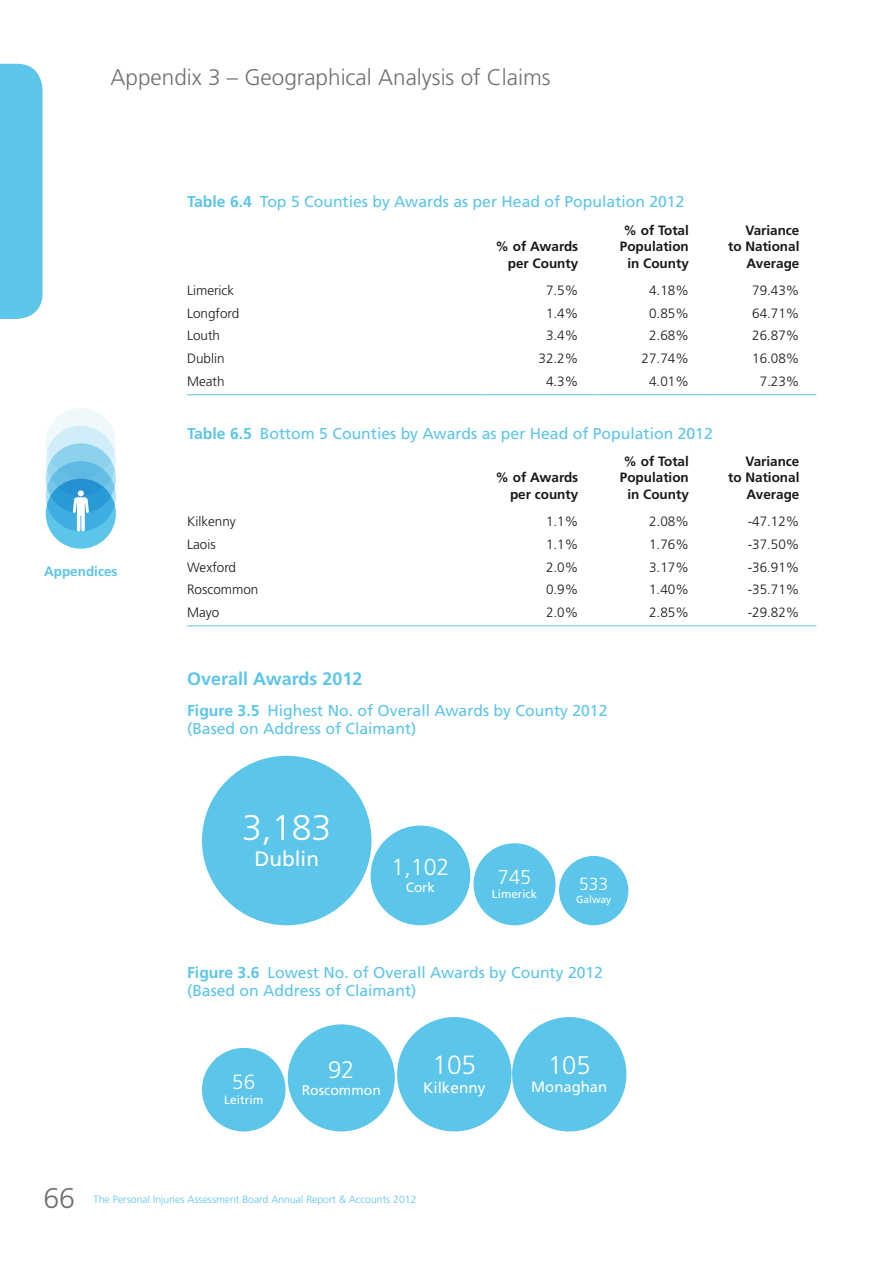
<style>
.page{position:relative;width:893px;height:1263px;background:#fff}
.page>*{position:absolute;margin:0;border:0;box-sizing:border-box;transform-origin:0 0}
.t1{font:300 35.7px "Frutiger LT Std";color:#fff}
.t2{font:300 28.5px "Frutiger LT Std";color:#707173}
.t3{font:300 26.25px "Frutiger LT Std";color:#fff}
.t4{font:300 25.5px "Frutiger LT Std";color:#fff}
.t5{font:300 24px "Frutiger LT Std";color:#fff}
.t6{font:300 23.1px "Frutiger LT Std";color:#fff}
.Head_IB{font:300 22.5px "Frutiger LT Std";color:#707173}
.t7{font:20.85px "Frutiger LT Std";color:#fff}
.t8{font:300 20.55px "Frutiger LT Std";color:#fff}
.t9{font:300 19.95px "Frutiger LT Std";color:#fff}
.Head_II_7-7{font:700 18px "Frutiger LT Std";color:#5cc5ea}
.t10{font:300 17.55px "Frutiger LT Std";color:#fff}
.Head_III{font:15.75px/18px "Frutiger LT Std";color:#5cc5ea}
.t11{font:15.3px "Frutiger LT Std";color:#fff}
.t12{font:14.85px "Frutiger LT Std";color:#fff}
.t13{font:13.95px "Frutiger LT Std";color:#fff}
.Table_Body__1{font:300 13.5px "Frutiger LT Std";color:#1a181b}
.Table_Body__1-2{font:700 13.5px "Frutiger LT Std";color:#1a181b}
.t14{font:700 13.5px "Frutiger LT Std";color:#5cc5ea}
.t15{font:13.5px "Frutiger LT Std";color:#fff}
.t16{font:12px "Frutiger LT Std";color:#fff}
.t17{font:11.55px "Frutiger LT Std";color:#fff}
.t18{font:300 10.5px "Frutiger LT Std";color:#5cc5ea}
.t19{font:10.2px "Frutiger LT Std";color:#fff}
.s1{font-weight:700}
</style>
<div class="page">
<div style="left:46px;top:479px;width:70px;height:70px;background:#5cc5ea;border-radius:50%"></div>
<svg style="left:46px;top:461px;width:70px;height:70px"></svg>
<svg style="left:46px;top:443px;width:70px;height:70px"></svg>
<svg style="left:46px;top:426px;width:70px;height:70px"></svg>
<svg style="left:46px;top:408px;width:70px;height:70px"></svg>
<svg style="left:73px;top:490px;width:16px;height:41px"></svg>
<div style="left:0;top:64px;width:43px;height:255px;background:#5cc5ea"></div>
<hr style="left:187px;top:394px;width:298px;height:1px;background:#5cc5ea">
<hr style="left:485px;top:394px;width:110px;height:1px;background:#5cc5ea">
<hr style="left:595px;top:394px;width:111px;height:1px;background:#5cc5ea">
<hr style="left:706px;top:394px;width:110px;height:1px;background:#5cc5ea">
<hr style="left:187px;top:626px;width:298px;height:1px;background:#5cc5ea">
<hr style="left:485px;top:626px;width:110px;height:1px;background:#5cc5ea">
<hr style="left:595px;top:626px;width:111px;height:1px;background:#5cc5ea">
<hr style="left:706px;top:626px;width:110px;height:1px;background:#5cc5ea">
<div style="left:559px;top:856px;width:69px;height:69px;background:#5cc5ea;border-radius:35px"></div>
<div style="left:474px;top:843px;width:82px;height:82px;background:#5cc5ea;border-radius:41px"></div>
<div style="left:371px;top:825px;width:99px;height:100px;background:#5cc5ea;border-radius:50px"></div>
<div style="left:202px;top:756px;width:169px;height:169px;background:#5cc5ea;border-radius:85px"></div>
<div style="left:397px;top:1017px;width:114px;height:114px;background:#5cc5ea;border-radius:57px"></div>
<div style="left:288px;top:1024px;width:107px;height:107px;background:#5cc5ea;border-radius:54px"></div>
<div style="left:512px;top:1017px;width:114px;height:114px;background:#5cc5ea;border-radius:57px"></div>
<div style="left:202px;top:1048px;width:84px;height:83px;background:#5cc5ea;border-radius:42px"></div>
<p class="Head_IB" style="left:111px;top:64px;width:442px">Appendix 3 – Geographical Analysis of Claims</p>
<p class="Head_III" style="left:187px;top:193px;width:499px"><span class="s1">Table 6.4</span> Top 5 Counties by Awards as per Head of Population 2012</p>
<p class="Table_Body__1-2" style="left:495px;top:238px;width:84px">% of Awards</p>
<p class="Table_Body__1-2" style="left:508px;top:255px;width:72px">per County</p>
<p class="Table_Body__1-2" style="left:624px;top:222px;width:67px">% of Total</p>
<p class="Table_Body__1-2" style="left:620px;top:238px;width:71px">Population</p>
<p class="Table_Body__1-2" style="left:627px;top:255px;width:63px">in County</p>
<p class="Table_Body__1-2" style="left:745px;top:222px;width:56px">Variance</p>
<p class="Table_Body__1-2" style="left:728px;top:238px;width:73px">to National</p>
<p class="Table_Body__1-2" style="left:747px;top:255px;width:54px">Average</p>
<p class="Table_Body__1" style="left:187px;top:282px;width:49px">Limerick</p>
<p class="Table_Body__1" style="left:546px;top:282px;width:34px">7.5%</p>
<p class="Table_Body__1" style="left:649px;top:282px;width:41px">4.18%</p>
<p class="Table_Body__1" style="left:752px;top:282px;width:49px">79.43%</p>
<p class="Table_Body__1" style="left:187px;top:305px;width:54px">Longford</p>
<p class="Table_Body__1" style="left:546px;top:305px;width:34px">1.4%</p>
<p class="Table_Body__1" style="left:649px;top:305px;width:41px">0.85%</p>
<p class="Table_Body__1" style="left:752px;top:305px;width:49px">64.71%</p>
<p class="Table_Body__1" style="left:187px;top:328px;width:35px">Louth</p>
<p class="Table_Body__1" style="left:546px;top:328px;width:34px">3.4%</p>
<p class="Table_Body__1" style="left:649px;top:328px;width:41px">2.68%</p>
<p class="Table_Body__1" style="left:752px;top:328px;width:49px">26.87%</p>
<p class="Table_Body__1" style="left:187px;top:351px;width:39px">Dublin</p>
<p class="Table_Body__1" style="left:538px;top:351px;width:41px">32.2%</p>
<p class="Table_Body__1" style="left:642px;top:351px;width:49px">27.74%</p>
<p class="Table_Body__1" style="left:752px;top:351px;width:49px">16.08%</p>
<p class="Table_Body__1" style="left:187px;top:374px;width:39px">Meath</p>
<p class="Table_Body__1" style="left:546px;top:374px;width:34px">4.3%</p>
<p class="Table_Body__1" style="left:649px;top:374px;width:41px">4.01%</p>
<p class="Table_Body__1" style="left:760px;top:374px;width:41px">7.23%</p>
<p class="t14" style="left:44px;top:563px;width:75px">Appendices</p>
<p class="Head_III" style="left:187px;top:424px;width:527px"><span class="s1">Table 6.5</span> Bottom 5 Counties by Awards as per Head of Population 2012</p>
<p class="Table_Body__1-2" style="left:495px;top:470px;width:84px">% of Awards</p>
<p class="Table_Body__1-2" style="left:510px;top:486px;width:70px">per county</p>
<p class="Table_Body__1-2" style="left:624px;top:453px;width:67px">% of Total</p>
<p class="Table_Body__1-2" style="left:620px;top:470px;width:71px">Population</p>
<p class="Table_Body__1-2" style="left:627px;top:486px;width:63px">in County</p>
<p class="Table_Body__1-2" style="left:745px;top:453px;width:56px">Variance</p>
<p class="Table_Body__1-2" style="left:728px;top:470px;width:73px">to National</p>
<p class="Table_Body__1-2" style="left:747px;top:486px;width:54px">Average</p>
<p class="Table_Body__1" style="left:187px;top:513px;width:50px">Kilkenny</p>
<p class="Table_Body__1" style="left:546px;top:513px;width:34px">1.1%</p>
<p class="Table_Body__1" style="left:649px;top:513px;width:41px">2.08%</p>
<p class="Table_Body__1" style="left:748px;top:513px;width:53px">-47.12%</p>
<p class="Table_Body__1" style="left:187px;top:536px;width:30px">Laois</p>
<p class="Table_Body__1" style="left:546px;top:536px;width:34px">1.1%</p>
<p class="Table_Body__1" style="left:649px;top:536px;width:41px">1.76%</p>
<p class="Table_Body__1" style="left:748px;top:536px;width:53px">-37.50%</p>
<p class="Table_Body__1" style="left:187px;top:559px;width:51px">Wexford</p>
<p class="Table_Body__1" style="left:546px;top:559px;width:34px">2.0%</p>
<p class="Table_Body__1" style="left:649px;top:559px;width:41px">3.17%</p>
<p class="Table_Body__1" style="left:748px;top:559px;width:53px">-36.91%</p>
<p class="Table_Body__1" style="left:187px;top:582px;width:73px">Roscommon</p>
<p class="Table_Body__1" style="left:546px;top:582px;width:34px">0.9%</p>
<p class="Table_Body__1" style="left:649px;top:582px;width:41px">1.40%</p>
<p class="Table_Body__1" style="left:748px;top:582px;width:53px">-35.71%</p>
<p class="Table_Body__1" style="left:187px;top:605px;width:34px">Mayo</p>
<p class="Table_Body__1" style="left:546px;top:605px;width:34px">2.0%</p>
<p class="Table_Body__1" style="left:649px;top:605px;width:41px">2.85%</p>
<p class="Table_Body__1" style="left:748px;top:605px;width:53px">-29.82%</p>
<p class="Head_II_7-7" style="left:187px;top:669px;width:177px">Overall Awards 2012</p>
<p class="Head_III" style="left:187px;top:702px;width:422px"><span class="s1">Figure 3.5</span> Highest No. of Overall Awards by County 2012 (Based on Address of Claimant)</p>
<p class="t1" style="left:242px;top:807px;width:91px">3,183</p>
<p class="t7" style="left:254px;top:846px;width:66px">Dublin</p>
<p class="t6" style="left:391px;top:854px;width:59px">1,102</p>
<p class="t15" style="left:406px;top:879px;width:31px">Cork</p>
<p class="t9" style="left:498px;top:866px;width:35px">745</p>
<p class="t17" style="left:492px;top:887px;width:47px">Limerick</p>
<p class="t10" style="left:579px;top:874px;width:31px">533</p>
<p class="t19" style="left:576px;top:893px;width:37px">Galway</p>
<p class="Head_III" style="left:187px;top:963px;width:417px"><span class="s1">Figure 3.6</span> Lowest No. of Overall Awards by County 2012 (Based on Address of Claimant)</p>
<p class="t3" style="left:432px;top:1050px;width:45px">105</p>
<p class="t11" style="left:423px;top:1078px;width:64px">Kilkenny</p>
<p class="t4" style="left:548px;top:1051px;width:44px">105</p>
<p class="t5" style="left:328px;top:1056px;width:28px">92</p>
<p class="t13" style="left:302px;top:1082px;width:81px">Roscommon</p>
<p class="t8" style="left:232px;top:1071px;width:24px">56</p>
<p class="t12" style="left:531px;top:1078px;width:78px">Monaghan</p>
<p class="t16" style="left:224px;top:1093px;width:41px">Leitrim</p>
<h2 class="t2" style="left:43px;top:1182px;width:33px">66</h2>
<p class="t18" style="left:94px;top:1194px;width:325px">The Personal Injuries Assessment Board Annual Report &amp; Accounts 2012</p>
</div>
